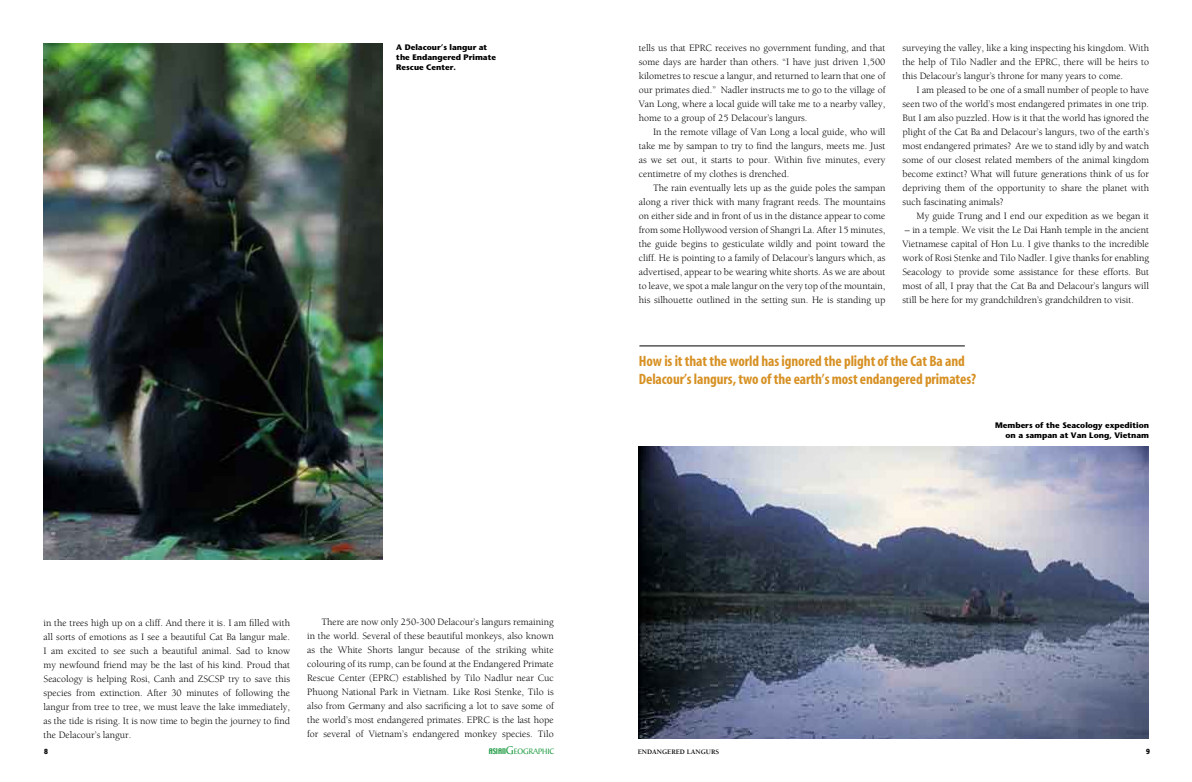
<style>
.page{position:relative;width:1192px;height:782px;background:#fff}
.page>*{position:absolute;margin:0;border:0;box-sizing:border-box;transform-origin:0 0}
.t1{font:700 condensed 15px/18px "Myriad";letter-spacing:-.005em;color:#d79124}
.t2{font:10px/14px "Berkeley";color:#000;text-align:justify}
.t3{font:8.4px "Baker Signet";letter-spacing:-.015em;color:#239d46}
.t4{font:700 8px/10px "Stone Sans";color:#000}
.t5{font:500 condensed 8px "Formata";color:#000}
.t6{font:700 7px "Berkeley";color:#000}
.s1{font-family:"Techno";font-size:7px}
.s2{font-size:12px}
</style>
<div class="page">
<img style="left:44px;top:44px;width:338px;height:515px">
<img style="left:639px;top:446px;width:510px;height:292px">
<hr style="left:639px;top:346px;width:326px;height:1px;background:#000">
<p class="t4" style="left:396px;top:42px;width:101px">A Delacour’s langur at the Endangered Primate<br>Rescue Center.</p>
<p class="t2" style="left:44px;top:616px;width:248px">in the trees high up on a cliff. And there it is. I am filled with all sorts of emotions as I see a beautiful Cat Ba langur male.<br>I am excited to see such a beautiful animal. Sad to know my newfound friend may be the last of his kind. Proud that Seacology is helping Rosi, Canh and ZSCSP try to save this species from extinction. After 30 minutes of following the langur from tree to tree, we must leave the lake immediately, as the tide is rising. It is now time to begin the journey to find the Delacour’s langur.</p>
<p class="t2" style="left:307px;top:615px;width:248px;text-indent:14px">There are now only 250-300 Delacour’s langurs remaining in the world. Several of these beautiful monkeys, also known as the White Shorts langur because of the striking white colouring of its rump, can be found at the Endangered Primate Rescue Center (EPRC) established by Tilo Nadlur near Cuc Phuong National Park in Vietnam. Like Rosi Stenke, Tilo is also from Germany and also sacrificing a lot to save some of the world’s most endangered primates. EPRC is the last hope for several of Vietnam’s endangered monkey species. Tilo</p>
<p class="t2" style="left:639px;top:41px;width:248px">tells us that EPRC receives no government funding, and that some days are harder than others. “I have just driven 1,500 kilometres to rescue a langur, and returned to learn that one of our primates died.” Nadler instructs me to go to the village of Van Long, where a local guide will take me to a nearby valley, home to a group of 25 Delacour’s langurs.</p>
<p class="t2" style="left:639px;top:125px;width:248px;text-indent:14px">In the remote village of Van Long a local guide, who will take me by sampan to try to find the langurs, meets me. Just as we set out, it starts to pour. Within five minutes, every centimetre of my clothes is drenched.</p>
<p class="t2" style="left:639px;top:181px;width:248px;text-indent:14px">The rain eventually lets up as the guide poles the sampan along a river thick with many fragrant reeds. The mountains on either side and in front of us in the distance appear to come from some Hollywood version of Shangri La. After 15 minutes, the guide begins to gesticulate wildly and point toward the cliff. He is pointing to a family of Delacour’s langurs which, as advertised, appear to be wearing white shorts. As we are about to leave, we spot a male langur on the very top of the mountain, his silhouette outlined in the setting sun. He is standing up</p>
<p class="t2" style="left:902px;top:41px;width:248px">surveying the valley, like a king inspecting his kingdom. With the help of Tilo Nadler and the EPRC, there will be heirs to this Delacour’s langur’s throne for many years to come.</p>
<p class="t2" style="left:902px;top:83px;width:248px;text-indent:14px">I am pleased to be one of a small number of people to have seen two of the world’s most endangered primates in one trip.<br>But I am also puzzled. How is it that the world has ignored the plight of the Cat Ba and Delacour’s langurs, two of the earth’s most endangered primates? Are we to stand idly by and watch some of our closest related members of the animal kingdom become extinct? What will future generations think of us for depriving them of the opportunity to share the planet with such fascinating animals?</p>
<p class="t2" style="left:917px;top:209px;width:234px">My guide Trung and I end our expedition as we began it</p>
<p class="t2" style="left:902px;top:223px;width:248px">– in a temple. We visit the Le Dai Hanh temple in the ancient Vietnamese capital of Hon Lu. I give thanks to the incredible work of Rosi Stenke and Tilo Nadler. I give thanks for enabling Seacology to provide some assistance for these efforts. But most of all, I pray that the Cat Ba and Delacour’s langurs will still be here for my grandchildren’s grandchildren to visit.</p>
<p class="t1" style="left:639px;top:353px;width:339px">How is it that the world has ignored the plight of the Cat Ba and<br>Delacour’s langurs, two of the earth’s most endangered primates?</p>
<p class="t4" style="left:995px;top:420px;width:155px">Members of the Seacology expedition</p>
<p class="t4" style="left:1006px;top:430px;width:145px">on a sampan at Van Long, Vietnam</p>
<p class="t5" style="left:44px;top:746px;width:5px">8</p>
<p class="t3" style="left:489px;top:746px;width:67px"><span class="s1">ASIAN</span><span class="s2">G</span>EOGRAPHIC</p>
<p class="t6" style="left:638px;top:747px;width:83px">ENDANGERED LANGURS</p>
<p class="t5" style="left:1146px;top:746px;width:5px">9</p>
</div>
